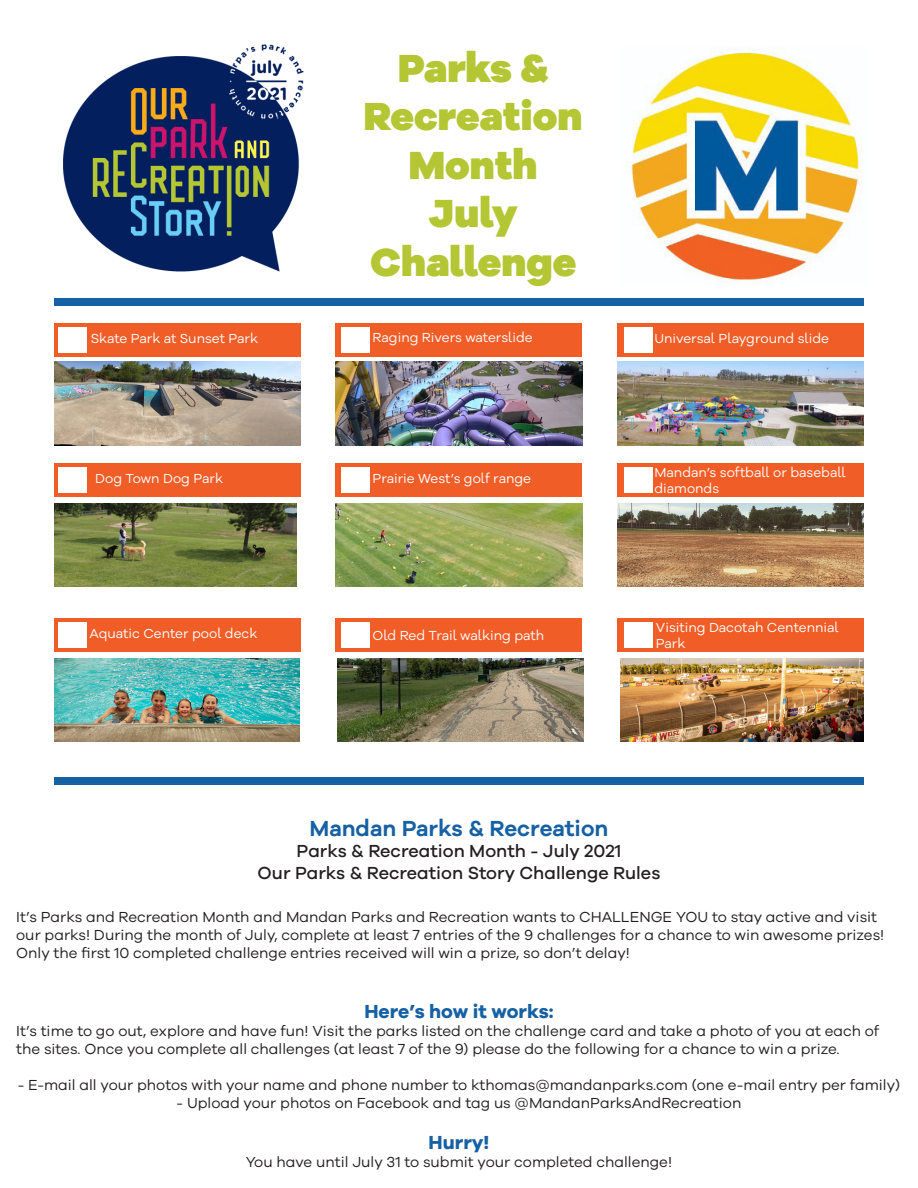
<style>
.page{position:relative;width:918px;height:1188px;background:#fff}
.page>*{position:absolute;margin:0;border:0;box-sizing:border-box;transform-origin:0 0}
.t1{font:900 40.5px/48.6px "Galano Grotesque Alt";color:#b4c634;text-align:center}
.t2{font:600 22.5px "Galano Grotesque Alt";color:#1660a4}
.t3{font:700 19.5px "Galano Grotesque";color:#1660a4}
.t4{font:500 18px "Galano Grotesque";color:#231f20}
.t5{font:15px/18px "Galano Grotesque";color:#231f20}
.t6{font:13.5px/16.2px "Galano Grotesque Alt";color:#fff}
</style>
<div class="page">
<img style="left:63px;top:44px;width:241px;height:228px">
<img style="left:630px;top:48px;width:232px;height:235px">
<div style="left:54px;top:298px;width:810px;height:8px;background:#1660a4"></div>
<div style="left:54px;top:777px;width:810px;height:8px;background:#1660a4"></div>
<div style="left:54px;top:323px;width:246px;height:33px;background:#f15d27"></div>
<div style="left:336px;top:323px;width:246px;height:33px;background:#f15d27"></div>
<div style="left:618px;top:323px;width:246px;height:33px;background:#f15d27"></div>
<div style="left:59px;top:327px;width:28px;height:26px;background:#fff"></div>
<div style="left:341px;top:327px;width:28px;height:26px;background:#fff"></div>
<div style="left:624px;top:327px;width:28px;height:26px;background:#fff"></div>
<div style="left:54px;top:463px;width:246px;height:33px;background:#f15d27"></div>
<div style="left:336px;top:463px;width:246px;height:33px;background:#f15d27"></div>
<div style="left:618px;top:463px;width:246px;height:33px;background:#f15d27"></div>
<div style="left:59px;top:467px;width:28px;height:26px;background:#fff"></div>
<div style="left:341px;top:467px;width:28px;height:26px;background:#fff"></div>
<div style="left:624px;top:467px;width:28px;height:26px;background:#fff"></div>
<div style="left:54px;top:618px;width:246px;height:33px;background:#f15d27"></div>
<div style="left:336px;top:618px;width:246px;height:33px;background:#f15d27"></div>
<div style="left:618px;top:618px;width:246px;height:33px;background:#f15d27"></div>
<div style="left:59px;top:622px;width:28px;height:26px;background:#fff"></div>
<div style="left:341px;top:622px;width:28px;height:26px;background:#fff"></div>
<div style="left:624px;top:622px;width:28px;height:26px;background:#fff"></div>
<img style="left:54px;top:658px;width:245px;height:84px">
<img style="left:54px;top:362px;width:246px;height:84px">
<img style="left:618px;top:362px;width:246px;height:84px">
<img style="left:336px;top:503px;width:246px;height:84px">
<img style="left:54px;top:503px;width:242px;height:84px">
<img style="left:336px;top:362px;width:246px;height:84px">
<img style="left:618px;top:503px;width:246px;height:84px">
<img style="left:620px;top:658px;width:244px;height:84px">
<img style="left:338px;top:658px;width:245px;height:84px">
<p class="t1" style="left:398px;top:42px;width:152px">Parks &amp;</p>
<p class="t1" style="left:364px;top:91px;width:220px">Recreation<br>Month</p>
<p class="t1" style="left:429px;top:188px;width:91px">July</p>
<p class="t1" style="left:370px;top:237px;width:208px">Challenge</p>
<p class="t6" style="left:91px;top:330px;width:169px">Skate Park at Sunset Park</p>
<p class="t6" style="left:373px;top:329px;width:162px">Raging Rivers waterslide</p>
<p class="t6" style="left:654px;top:330px;width:176px">Universal Playground slide</p>
<p class="t6" style="left:95px;top:470px;width:129px">Dog Town Dog Park</p>
<p class="t6" style="left:373px;top:470px;width:160px">Prairie West’s golf range</p>
<p class="t6" style="left:654px;top:464px;width:193px">Mandan’s softball or baseball diamonds</p>
<p class="t6" style="left:90px;top:625px;width:169px">Aquatic Center pool deck</p>
<p class="t6" style="left:373px;top:627px;width:173px">Old Red Trail walking path</p>
<p class="t6" style="left:656px;top:619px;width:184px">Visiting Dacotah Centennial<br>Park</p>
<p class="t2" style="left:310px;top:814px;width:300px">Mandan Parks &amp; Recreation</p>
<p class="t4" style="left:297px;top:840px;width:326px">Parks &amp; Recreation Month - July 2021</p>
<p class="t4" style="left:258px;top:862px;width:404px">Our Parks &amp; Recreation Story Challenge Rules</p>
<p class="t5" style="left:16px;top:908px;width:870px">It’s Parks and Recreation Month and Mandan Parks and Recreation wants to CHALLENGE YOU to stay active and visit our parks! During the month of July, complete at least 7 entries of the 9 challenges for a chance to win awesome prizes!<br>Only the first 10 completed challenge entries received will win a prize, so don’t delay!</p>
<p class="t3" style="left:364px;top:999px;width:191px">Here’s how it works:</p>
<p class="t5" style="left:16px;top:1021px;width:865px">It’s time to go out, explore and have fun! Visit the parks listed on the challenge card and take a photo of you at each of the sites. Once you complete all challenges (at least 7 of the 9) please do the following for a chance to win a prize.</p>
<p class="t5" style="left:18px;top:1075px;width:884px">- E-mail all your photos with your name and phone number to kthomas@mandanparks.com (one e-mail entry per family)</p>
<p class="t5" style="left:177px;top:1093px;width:566px">- Upload your photos on Facebook and tag us @MandanParksAndRecreation</p>
<p class="t3" style="left:429px;top:1130px;width:62px">Hurry!</p>
<p class="t5" style="left:246px;top:1152px;width:428px">You have until July 31 to submit your completed challenge!</p>
</div>
